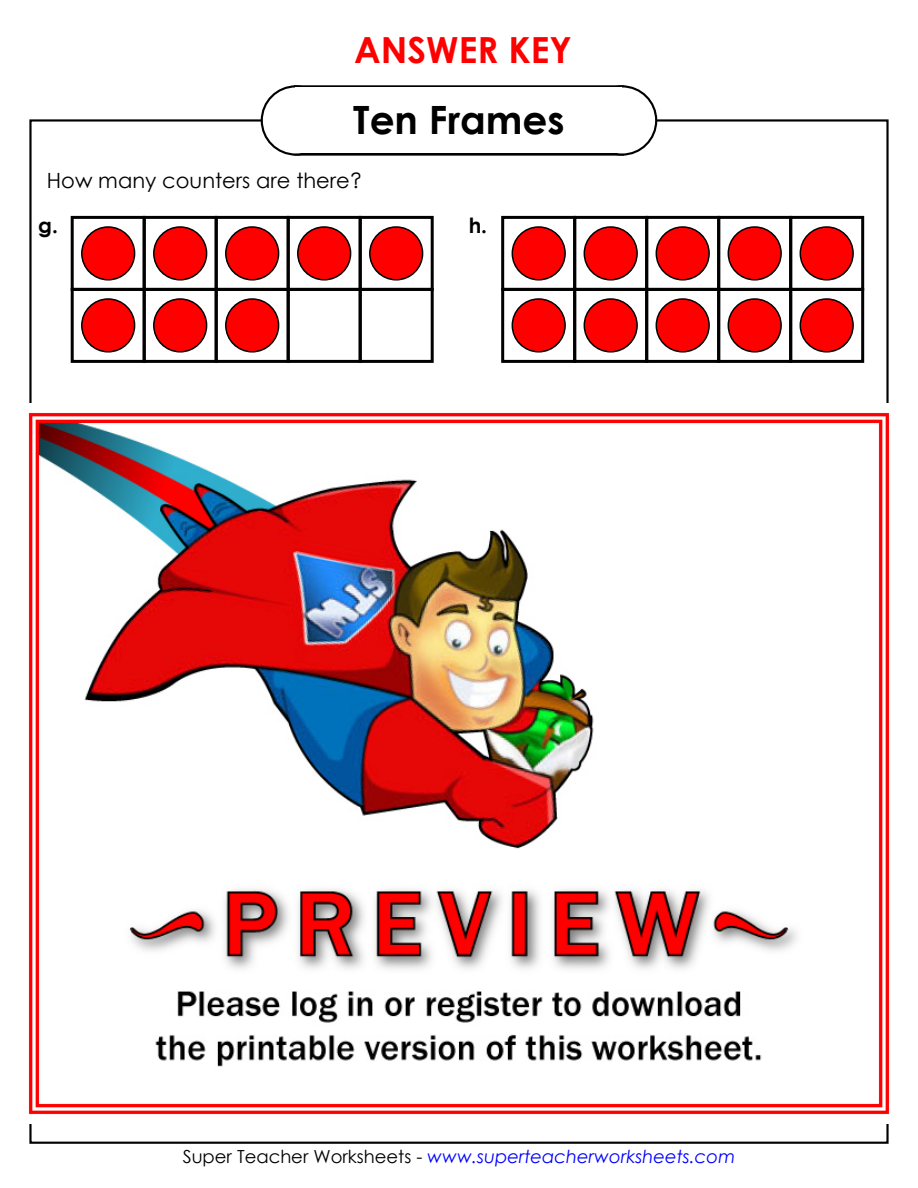
<style>
.page{position:relative;width:918px;height:1188px;background:#fff}
.page>*{position:absolute;margin:0;border:0;box-sizing:border-box;transform-origin:0 0}
.t1{font:700 39px "Century Gothic 2";color:#000}
.t2{font:700 36px "Century Gothic 2";color:#f00}
.t3{font:21px "Century Gothic 2";color:#000}
.t4{font:700 21px "Century Gothic 2";color:#000}
.t5{font:italic 18px "Century Gothic 2";color:#00f}
.s1{font-style:normal;color:#000}
</style>
<div class="page">
<div style="left:587px;top:85px;width:70px;height:71px;border:4px solid #000;border-radius:50%"></div>
<div style="left:294px;top:85px;width:330px;height:71px;border:4px solid #000"></div>
<div style="left:261px;top:85px;width:70px;height:71px;border:4px solid #000;border-radius:50%"></div>
<div style="left:589px;top:87px;width:66px;height:66px;background:#fff;border-radius:50%"></div>
<div style="left:296px;top:87px;width:326px;height:66px;background:#fff"></div>
<div style="left:263px;top:87px;width:66px;height:66px;background:#fff;border-radius:50%"></div>
<div style="left:71px;top:216px;width:75px;height:75px;border:3px solid #000"></div>
<div style="left:82px;top:227px;width:53px;height:53px;background:#f00;border-radius:50%"></div>
<div style="left:81px;top:226px;width:54px;height:55px;border:2px solid #000;border-radius:50%"></div>
<div style="left:143px;top:216px;width:75px;height:75px;border:3px solid #000"></div>
<div style="left:154px;top:227px;width:53px;height:53px;background:#f00;border-radius:50%"></div>
<div style="left:153px;top:226px;width:54px;height:55px;border:2px solid #000;border-radius:50%"></div>
<div style="left:215px;top:216px;width:75px;height:75px;border:3px solid #000"></div>
<div style="left:226px;top:227px;width:53px;height:53px;background:#f00;border-radius:50%"></div>
<div style="left:225px;top:226px;width:54px;height:55px;border:2px solid #000;border-radius:50%"></div>
<div style="left:287px;top:216px;width:75px;height:75px;border:3px solid #000"></div>
<div style="left:298px;top:227px;width:53px;height:53px;background:#f00;border-radius:50%"></div>
<div style="left:297px;top:226px;width:54px;height:55px;border:2px solid #000;border-radius:50%"></div>
<div style="left:359px;top:216px;width:75px;height:75px;border:3px solid #000"></div>
<div style="left:71px;top:288px;width:75px;height:75px;border:3px solid #000"></div>
<div style="left:82px;top:299px;width:53px;height:53px;background:#f00;border-radius:50%"></div>
<div style="left:81px;top:298px;width:54px;height:55px;border:2px solid #000;border-radius:50%"></div>
<div style="left:143px;top:288px;width:75px;height:75px;border:3px solid #000"></div>
<div style="left:154px;top:299px;width:53px;height:53px;background:#f00;border-radius:50%"></div>
<div style="left:153px;top:298px;width:54px;height:55px;border:2px solid #000;border-radius:50%"></div>
<div style="left:215px;top:288px;width:75px;height:75px;border:3px solid #000"></div>
<div style="left:226px;top:299px;width:53px;height:53px;background:#f00;border-radius:50%"></div>
<div style="left:225px;top:298px;width:54px;height:55px;border:2px solid #000;border-radius:50%"></div>
<div style="left:287px;top:288px;width:75px;height:75px;border:3px solid #000"></div>
<div style="left:370px;top:227px;width:53px;height:53px;background:#f00;border-radius:50%"></div>
<div style="left:369px;top:226px;width:54px;height:55px;border:2px solid #000;border-radius:50%"></div>
<div style="left:359px;top:288px;width:75px;height:75px;border:3px solid #000"></div>
<div style="left:501px;top:216px;width:75px;height:75px;border:3px solid #000"></div>
<div style="left:512px;top:227px;width:53px;height:53px;background:#f00;border-radius:50%"></div>
<div style="left:512px;top:226px;width:54px;height:55px;border:2px solid #000;border-radius:50%"></div>
<div style="left:573px;top:216px;width:75px;height:75px;border:3px solid #000"></div>
<div style="left:584px;top:227px;width:53px;height:53px;background:#f00;border-radius:50%"></div>
<div style="left:584px;top:226px;width:54px;height:55px;border:2px solid #000;border-radius:50%"></div>
<div style="left:645px;top:216px;width:75px;height:75px;border:3px solid #000"></div>
<div style="left:656px;top:227px;width:53px;height:53px;background:#f00;border-radius:50%"></div>
<div style="left:656px;top:226px;width:54px;height:55px;border:2px solid #000;border-radius:50%"></div>
<div style="left:717px;top:216px;width:75px;height:75px;border:3px solid #000"></div>
<div style="left:728px;top:227px;width:53px;height:53px;background:#f00;border-radius:50%"></div>
<div style="left:728px;top:226px;width:54px;height:55px;border:2px solid #000;border-radius:50%"></div>
<div style="left:789px;top:216px;width:75px;height:75px;border:3px solid #000"></div>
<div style="left:800px;top:227px;width:53px;height:53px;background:#f00;border-radius:50%"></div>
<div style="left:800px;top:226px;width:54px;height:55px;border:2px solid #000;border-radius:50%"></div>
<div style="left:501px;top:288px;width:75px;height:75px;border:3px solid #000"></div>
<div style="left:512px;top:299px;width:53px;height:53px;background:#f00;border-radius:50%"></div>
<div style="left:512px;top:298px;width:54px;height:55px;border:2px solid #000;border-radius:50%"></div>
<div style="left:573px;top:288px;width:75px;height:75px;border:3px solid #000"></div>
<div style="left:584px;top:299px;width:53px;height:53px;background:#f00;border-radius:50%"></div>
<div style="left:584px;top:298px;width:54px;height:55px;border:2px solid #000;border-radius:50%"></div>
<div style="left:645px;top:288px;width:75px;height:75px;border:3px solid #000"></div>
<div style="left:656px;top:299px;width:53px;height:53px;background:#f00;border-radius:50%"></div>
<div style="left:656px;top:298px;width:54px;height:55px;border:2px solid #000;border-radius:50%"></div>
<div style="left:717px;top:288px;width:75px;height:75px;border:3px solid #000"></div>
<div style="left:728px;top:299px;width:53px;height:53px;background:#f00;border-radius:50%"></div>
<div style="left:728px;top:298px;width:54px;height:55px;border:2px solid #000;border-radius:50%"></div>
<div style="left:789px;top:288px;width:75px;height:75px;border:3px solid #000"></div>
<div style="left:800px;top:299px;width:53px;height:53px;background:#f00;border-radius:50%"></div>
<div style="left:800px;top:298px;width:54px;height:55px;border:2px solid #000;border-radius:50%"></div>
<img style="left:28px;top:412px;width:862px;height:703px">
<h2 class="t2" style="left:354px;top:23px;width:219px">ANSWER KEY</h2>
<h1 class="t1" style="left:353px;top:90px;width:213px">Ten Frames</h1>
<p class="t3" style="left:47px;top:165px;width:317px">How many counters are there?</p>
<p class="t4" style="left:38px;top:209px;width:21px">g.</p>
<p class="t4" style="left:469px;top:209px;width:20px">h.</p>
<p class="t5" style="left:183px;top:1144px;width:554px"><span class="s1">Super Teacher Worksheets -</span> www.superteacherworksheets.com</p>
</div>
